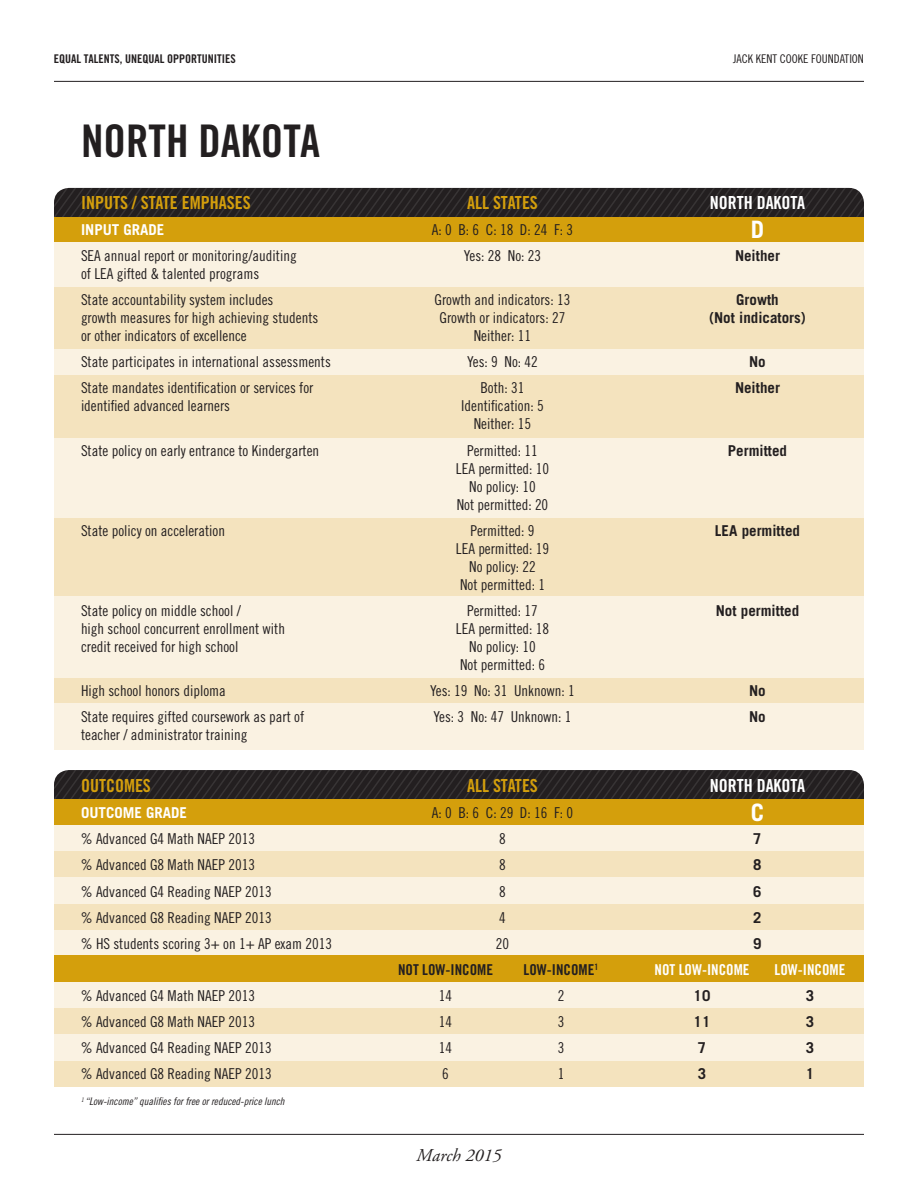
<style>
.page{position:relative;width:918px;height:1188px;background:#fff}
.page>*{position:absolute;margin:0;border:0;box-sizing:border-box;transform-origin:0 0}
.t1{font:45px "Trade Gothic Bold Cond Twenty";color:#231f20}
.t2{font:700 24px "Trade Gothic";color:#fff}
.t3{font:18px "Trade Gothic Bold Cond Twenty";color:#d49f0c}
.t4{font:18px "Trade Gothic Bold Cond Twenty";color:#fff}
.t5{font:italic 18px "Adobe Garamond Pro";color:#231f20}
.t6{font:15px/18px "Trade Gothic Cond Eighteen";color:#231f20;text-align:center}
.t7{font:700 15px "Trade Gothic";color:#231f20}
.t8{font:15px "Trade Gothic Bold Cond Twenty";color:#231f20}
.t9{font:15px "Trade Gothic Bold Cond Twenty";color:#fff}
.t10{font:700 15px "Trade Gothic";color:#fff}
.t11{font:12px "Trade Gothic Bold Cond Twenty";color:#231f20}
.t12{font:12px "Trade Gothic Cond Eighteen";color:#231f20}
.t13{font:10.5px "Trade Gothic Cond Eighteen Obl";color:#231f20}
</style>
<div class="page">
<hr style="left:54px;top:1134px;width:810px;height:1px;background:#231f20">
<hr style="left:54px;top:81px;width:810px;height:1px;background:#231f20">
<div style="left:54px;top:240px;width:810px;height:510px;background:#faf2e2"></div>
<svg style="left:54px;top:770px;width:810px;height:29px;background:#282425"></svg>
<svg style="left:54px;top:188px;width:810px;height:29px;background:#282425"></svg>
<div style="left:54px;top:824px;width:810px;height:262px;background:#faf2e2"></div>
<div style="left:54px;top:851px;width:810px;height:26px;background:#f4e3be"></div>
<div style="left:54px;top:904px;width:810px;height:26px;background:#f4e3be"></div>
<div style="left:54px;top:1008px;width:810px;height:26px;background:#f4e3be"></div>
<div style="left:54px;top:1061px;width:810px;height:25px;background:#f4e3be"></div>
<div style="left:54px;top:955px;width:810px;height:27px;background:#d49f0c"></div>
<div style="left:54px;top:799px;width:810px;height:26px;background:#d49f0c"></div>
<div style="left:54px;top:217px;width:810px;height:25px;background:#d49f0c"></div>
<div style="left:54px;top:287px;width:810px;height:62px;background:#f4e3be"></div>
<div style="left:54px;top:375px;width:810px;height:62px;background:#f4e3be"></div>
<div style="left:54px;top:518px;width:810px;height:78px;background:#f4e3be"></div>
<div style="left:54px;top:678px;width:810px;height:25px;background:#f4e3be"></div>
<p class="t11" style="left:54px;top:52px;width:183px">EQUAL TALENTS, UNEQUAL OPPORTUNITIES</p>
<p class="t12" style="left:733px;top:52px;width:132px">JACK KENT COOKE FOUNDATION</p>
<p class="t1" style="left:81px;top:113px;width:241px">NORTH DAKOTA</p>
<p class="t3" style="left:81px;top:192px;width:171px">INPUTS / STATE EMPHASES</p>
<p class="t3" style="left:467px;top:192px;width:72px">ALL STATES</p>
<p class="t4" style="left:710px;top:192px;width:97px">NORTH DAKOTA</p>
<p class="t10" style="left:81px;top:221px;width:85px">INPUT GRADE</p>
<p class="t6" style="left:432px;top:221px;width:143px">A: 0 B: 6 C: 18 D: 24 F: 3</p>
<p class="t2" style="left:751px;top:215px;width:15px">D</p>
<p class="t6" style="left:81px;top:247px;width:217px">SEA annual report or monitoring/auditing</p>
<p class="t6" style="left:464px;top:247px;width:79px">Yes: 28 No: 23</p>
<p class="t7" style="left:735px;top:247px;width:46px">Neither</p>
<p class="t6" style="left:81px;top:265px;width:180px">of LEA gifted &amp; talented programs</p>
<p class="t6" style="left:81px;top:291px;width:194px">State accountability system includes</p>
<p class="t6" style="left:435px;top:291px;width:137px">Growth and indicators: 13</p>
<p class="t7" style="left:736px;top:291px;width:44px">Growth</p>
<p class="t6" style="left:81px;top:309px;width:239px">growth measures for high achieving students</p>
<p class="t6" style="left:440px;top:309px;width:127px">Growth or indicators: 27</p>
<p class="t7" style="left:709px;top:309px;width:98px">(Not indicators)</p>
<p class="t6" style="left:81px;top:327px;width:167px">or other indicators of excellence</p>
<p class="t6" style="left:474px;top:327px;width:59px">Neither: 11</p>
<p class="t6" style="left:81px;top:353px;width:251px">State participates in international assessments</p>
<p class="t6" style="left:467px;top:353px;width:72px">Yes: 9 No: 42</p>
<p class="t7" style="left:749px;top:353px;width:18px">No</p>
<p class="t6" style="left:81px;top:379px;width:234px">State mandates identification or services for</p>
<p class="t6" style="left:480px;top:379px;width:46px">Both: 31</p>
<p class="t7" style="left:735px;top:379px;width:46px">Neither</p>
<p class="t6" style="left:81px;top:397px;width:151px">identified advanced learners</p>
<p class="t6" style="left:461px;top:397px;width:84px">Identification: 5<br>Neither: 15</p>
<p class="t6" style="left:81px;top:441px;width:240px">State policy on early entrance to Kindergarten</p>
<p class="t6" style="left:467px;top:441px;width:72px">Permitted: 11</p>
<p class="t7" style="left:728px;top:441px;width:61px">Permitted</p>
<p class="t6" style="left:456px;top:459px;width:95px">LEA permitted: 10<br>No policy: 10<br>Not permitted: 20</p>
<p class="t6" style="left:81px;top:521px;width:146px">State policy on acceleration</p>
<p class="t6" style="left:470px;top:521px;width:66px">Permitted: 9</p>
<p class="t7" style="left:715px;top:521px;width:87px">LEA permitted</p>
<p class="t6" style="left:456px;top:539px;width:95px">LEA permitted: 19<br>No policy: 22<br>Not permitted: 1</p>
<p class="t6" style="left:81px;top:601px;width:161px">State policy on middle school /</p>
<p class="t6" style="left:467px;top:601px;width:72px">Permitted: 17</p>
<p class="t7" style="left:716px;top:601px;width:85px">Not permitted</p>
<p class="t6" style="left:81px;top:619px;width:206px">high school concurrent enrollment with</p>
<p class="t6" style="left:456px;top:619px;width:95px">LEA permitted: 18</p>
<p class="t6" style="left:81px;top:637px;width:159px">credit received for high school</p>
<p class="t6" style="left:460px;top:637px;width:86px">No policy: 10<br>Not permitted: 6</p>
<p class="t6" style="left:81px;top:681px;width:146px">High school honors diploma</p>
<p class="t6" style="left:430px;top:681px;width:146px">Yes: 19 No: 31 Unknown: 1</p>
<p class="t7" style="left:749px;top:681px;width:18px">No</p>
<p class="t6" style="left:81px;top:707px;width:225px">State requires gifted coursework as part of</p>
<p class="t6" style="left:433px;top:707px;width:140px">Yes: 3 No: 47 Unknown: 1</p>
<p class="t7" style="left:749px;top:707px;width:18px">No</p>
<p class="t6" style="left:81px;top:725px;width:168px">teacher / administrator training</p>
<p class="t3" style="left:81px;top:775px;width:71px">OUTCOMES</p>
<p class="t3" style="left:467px;top:775px;width:72px">ALL STATES</p>
<p class="t4" style="left:710px;top:775px;width:97px">NORTH DAKOTA</p>
<p class="t10" style="left:81px;top:804px;width:107px">OUTCOME GRADE</p>
<p class="t6" style="left:432px;top:804px;width:143px">A: 0 B: 6 C: 29 D: 16 F: 0</p>
<p class="t2" style="left:751px;top:798px;width:15px">C</p>
<p class="t6" style="left:81px;top:830px;width:176px">% Advanced G4 Math NAEP 2013</p>
<p class="t6" style="left:499px;top:830px;width:8px">8</p>
<p class="t7" style="left:753px;top:830px;width:10px">7</p>
<p class="t6" style="left:81px;top:856px;width:176px">% Advanced G8 Math NAEP 2013</p>
<p class="t6" style="left:499px;top:856px;width:8px">8</p>
<p class="t7" style="left:753px;top:856px;width:10px">8</p>
<p class="t6" style="left:81px;top:882px;width:192px">% Advanced G4 Reading NAEP 2013</p>
<p class="t6" style="left:499px;top:882px;width:8px">8</p>
<p class="t7" style="left:753px;top:882px;width:10px">6</p>
<p class="t6" style="left:81px;top:908px;width:192px">% Advanced G8 Reading NAEP 2013</p>
<p class="t6" style="left:499px;top:908px;width:8px">4</p>
<p class="t7" style="left:753px;top:908px;width:10px">2</p>
<p class="t6" style="left:81px;top:934px;width:253px">% HS students scoring 3+ on 1+ AP exam 2013</p>
<p class="t6" style="left:496px;top:934px;width:15px">20</p>
<p class="t7" style="left:753px;top:934px;width:10px">9</p>
<p class="t8" style="left:398px;top:960px;width:96px">NOT LOW-INCOME</p>
<p class="t8" style="left:524px;top:960px;width:76px">LOW-INCOME<sup>1</sup></p>
<p class="t9" style="left:655px;top:960px;width:96px">NOT LOW-INCOME</p>
<p class="t9" style="left:775px;top:960px;width:72px">LOW-INCOME</p>
<p class="t6" style="left:81px;top:986px;width:176px">% Advanced G4 Math NAEP 2013</p>
<p class="t6" style="left:439px;top:986px;width:15px">14</p>
<p class="t6" style="left:558px;top:986px;width:8px">2</p>
<p class="t7" style="left:694px;top:986px;width:18px">10</p>
<p class="t7" style="left:806px;top:986px;width:10px">3</p>
<p class="t6" style="left:81px;top:1013px;width:176px">% Advanced G8 Math NAEP 2013</p>
<p class="t6" style="left:439px;top:1013px;width:15px">14</p>
<p class="t6" style="left:558px;top:1013px;width:8px">3</p>
<p class="t7" style="left:694px;top:1013px;width:18px">11</p>
<p class="t7" style="left:806px;top:1013px;width:10px">3</p>
<p class="t6" style="left:81px;top:1039px;width:192px">% Advanced G4 Reading NAEP 2013</p>
<p class="t6" style="left:439px;top:1039px;width:15px">14</p>
<p class="t6" style="left:558px;top:1039px;width:8px">3</p>
<p class="t7" style="left:698px;top:1039px;width:10px">7</p>
<p class="t7" style="left:806px;top:1039px;width:10px">3</p>
<p class="t6" style="left:81px;top:1065px;width:192px">% Advanced G8 Reading NAEP 2013</p>
<p class="t6" style="left:442px;top:1065px;width:8px">6</p>
<p class="t6" style="left:558px;top:1065px;width:8px">1</p>
<p class="t7" style="left:698px;top:1065px;width:10px">3</p>
<p class="t7" style="left:806px;top:1065px;width:10px">1</p>
<p class="t13" style="left:81px;top:1095px;width:205px"><sup>1</sup> “Low-income” qualifies for free or reduced-price lunch</p>
<p class="t5" style="left:417px;top:1144px;width:86px">March 2015</p>
</div>
